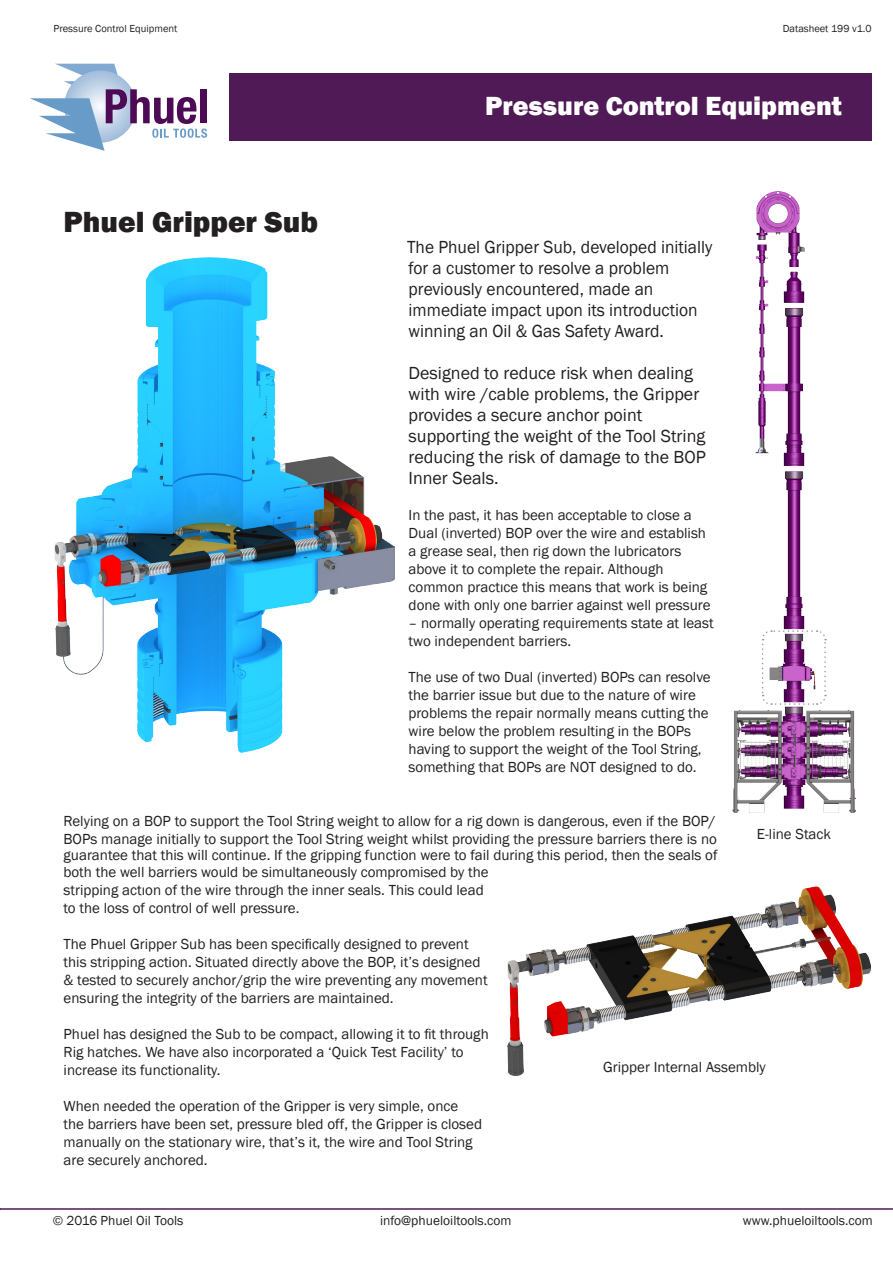
<style>
.page{position:relative;width:893px;height:1263px;background:#fff}
.page>*{position:absolute;margin:0;border:0;box-sizing:border-box;transform-origin:0 0}
.t1{font:800 30px "Franklin Gothic";color:#231f20}
.t2{font:800 27px "Franklin Gothic";color:#fff}
.t3{font:18px/21px "Franklin Gothic";color:#231f20}
.t4{font:15px/18px "Franklin Gothic";color:#231f20}
.t5{font:13.5px "Franklin Gothic";color:#231f20}
.t6{font:10.5px "Franklin Gothic";color:#231f20}
</style>
<div class="page">
<hr style="left:0;top:1208px;width:893px;height:2px;background:#4f1955">
<div style="left:229px;top:74px;width:643px;height:67px;background:#501a56"></div>
<svg style="left:30px;top:64px;width:177px;height:87px"></svg>
<img style="left:732px;top:191px;width:124px;height:622px">
<img style="left:507px;top:887px;width:363px;height:188px">
<img style="left:54px;top:257px;width:340px;height:496px">
<svg style="left:761px;top:629px;width:66px;height:77px"></svg>
<p class="t6" style="left:53px;top:22px;width:125px">Pressure Control Equipment</p>
<p class="t6" style="left:783px;top:22px;width:90px">Datasheet 199 v1.0</p>
<p class="t1" style="left:64px;top:202px;width:256px">Phuel Gripper Sub</p>
<h2 class="t2" style="left:485px;top:89px;width:358px">Pressure Control Equipment</h2>
<p class="t3" style="left:407px;top:236px;width:307px">The Phuel Gripper Sub, developed initially for a customer to resolve a problem previously encountered, made an immediate impact upon its introduction winning an Oil &amp; Gas Safety Award.</p>
<p class="t3" style="left:409px;top:362px;width:299px">Designed to reduce risk when dealing with wire /cable problems, the Gripper provides a secure anchor point supporting the weight of the Tool String reducing the risk of damage to the BOP<br>Inner Seals.</p>
<p class="t4" style="left:409px;top:506px;width:304px">In the past, it has been acceptable to close a Dual (inverted) BOP over the wire and establish a grease seal, then rig down the lubricators above it to complete the repair. Although common practıce this means that work is being done with only one barrier against well pressure</p>
<p class="t4" style="left:409px;top:614px;width:307px">– normally operating requirements state at least two independent barriers.</p>
<p class="t4" style="left:409px;top:668px;width:304px">The use of two Dual (inverted) BOPs can resolve the barrier issue but due to the nature of wire problems the repair normally means cutting the wire below the problem resulting in the BOPs having to support the weight of the Tool String, something that BOPs are NOT designed to do.</p>
<p class="t4" style="left:64px;top:812px;width:655px">Relying on a BOP to support the Tool String weight to allow for a rig down is dangerous, even if the BOP/<br>BOPs manage initially to support the Tool String weight whilst providing the pressure barriers there is no</p>
<p class="t4" style="left:64px;top:846px;width:655px">guarantee that this will continue. If the gripping function were to fail during this period, then the seals of</p>
<p class="t4" style="left:757px;top:826px;width:76px">E-line Stack</p>
<p class="t4" style="left:64px;top:863px;width:427px">both the well barriers would be simultaneously compromised by the stripping actıon of the wire through the inner seals. This could lead to the loss of control of well pressure.</p>
<p class="t4" style="left:64px;top:935px;width:426px">The Phuel Gripper Sub has been specifically designed to prevent this stripping action. Situated directly above the BOP, it’s designed &amp; tested to securely anchor/grip the wire preventing any movement ensuring the integrity of the barriers are maintained.</p>
<p class="t4" style="left:64px;top:1025px;width:427px">Phuel has designed the Sub to be compact, allowing it to fit through<br>Rig hatches. We have also incorporated a ‘Quick Test Facility’ to increase its functionality.</p>
<p class="t4" style="left:64px;top:1097px;width:420px">When needed the operation of the Gripper is very simple, once the barriers have been set, pressure bled off, the Gripper is closed manually on the stationary wire, that’s it, the wire and Tool String are securely anchored.</p>
<p class="t4" style="left:603px;top:1058px;width:164px">Gripper Internal Assembly</p>
<p class="t5" style="left:53px;top:1212px;width:132px">© 2016 Phuel Oil Tools</p>
<p class="t5" style="left:380px;top:1212px;width:133px">info@phueloiltools.com</p>
<p class="t5" style="left:743px;top:1212px;width:131px">www.phueloiltools.com</p>
</div>
